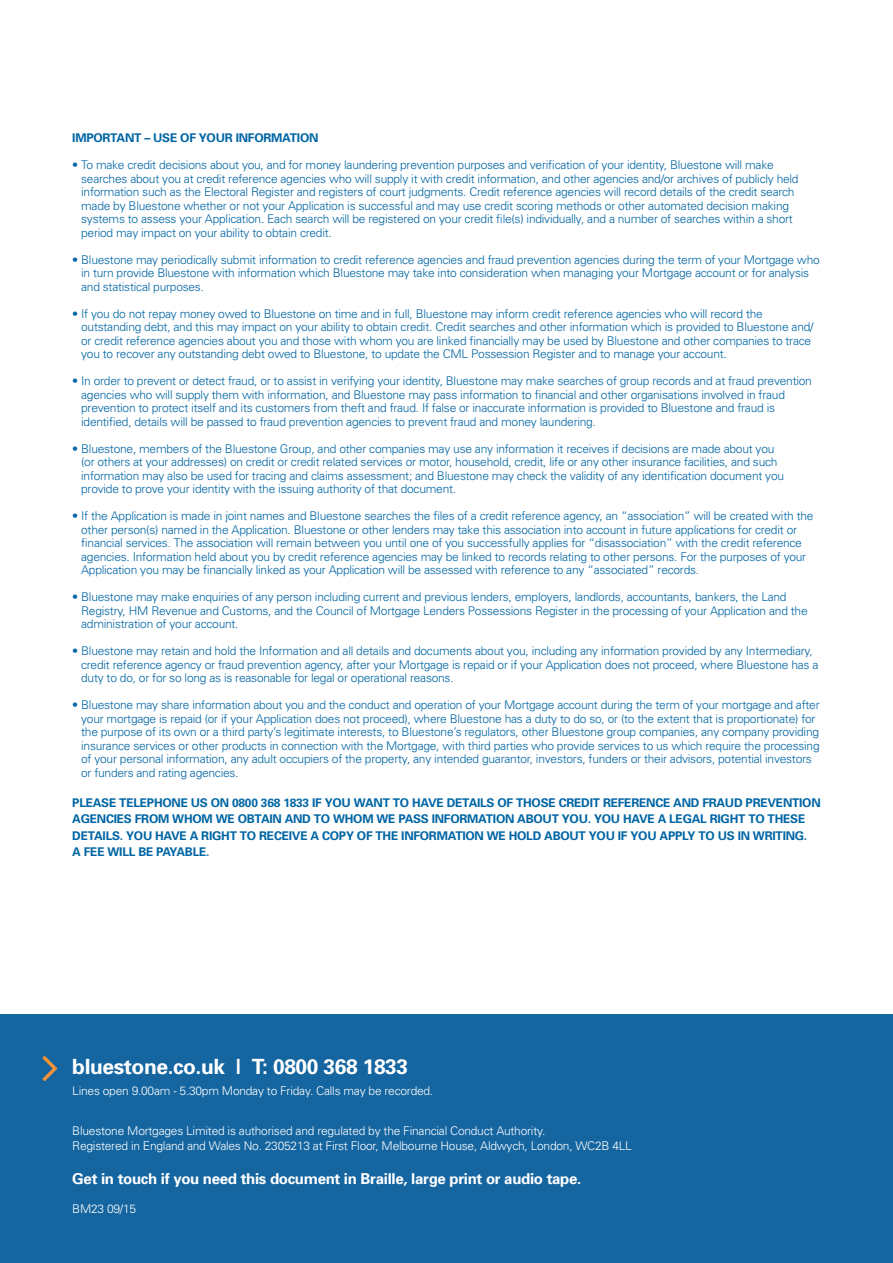
<style>
.page{position:relative;width:893px;height:1263px;background:#fff}
.page>*{position:absolute;margin:0;border:0;box-sizing:border-box;transform-origin:0 0}
.t1{font:700 21px "Univers";letter-spacing:-.02em;color:#fff}
.t2{font:700 15px "Univers";letter-spacing:-.02em;color:#fff}
.t3{font:300 12px/13.5px "Univers";letter-spacing:-.02em;color:#0065a4}
.t4{font:700 12px/16.5px "Univers";letter-spacing:-.02em;color:#0065a4}
.t5{font:300 12px/15px "Univers";letter-spacing:-.02em;color:#fff}
</style>
<div class="page">
<div style="left:0;top:1015px;width:893px;height:248px;background:#1465a0"></div>
<svg style="left:43px;top:1056px;width:14px;height:25px"></svg>
<p class="t4" style="left:72px;top:129px;width:248px">IMPORTANT – USE OF YOUR INFORMATION</p>
<p class="t3" style="left:81px;top:158px;width:719px;text-indent:-9px">• To make credit decisions about you, and for money laundering prevention purposes and verification of your identity, Bluestone will make searches about you at credit reference agencies who will supply it with credit information, and other agencies and/or archives of publicly held information such as the Electoral Register and registers of court judgments. Credit reference agencies will record details of the credit search made by Bluestone whether or not your Application is successful and may use credit scoring methods or other automated decision making systems to assess your Application. Each search will be registered on your credit file(s) individually, and a number of searches within a short period may impact on your ability to obtain credit.</p>
<p class="t3" style="left:81px;top:252px;width:740px;text-indent:-9px">• Bluestone may periodically submit information to credit reference agencies and fraud prevention agencies during the term of your Mortgage who in turn provide Bluestone with information which Bluestone may take into consideration when managing your Mortgage account or for analysis and statistical purposes.</p>
<p class="t3" style="left:81px;top:306px;width:734px;text-indent:-9px">• If you do not repay money owed to Bluestone on time and in full, Bluestone may inform credit reference agencies who will record the outstanding debt, and this may impact on your ability to obtain credit. Credit searches and other information which is provided to Bluestone and/ or credit reference agencies about you and those with whom you are linked financially may be used by Bluestone and other companies to trace you to recover any outstanding debt owed to Bluestone, to update the CML Possession Register and to manage your account.</p>
<p class="t3" style="left:81px;top:374px;width:732px;text-indent:-9px">• In order to prevent or detect fraud, or to assist in verifying your identity, Bluestone may make searches of group records and at fraud prevention agencies who will supply them with information, and Bluestone may pass information to financial and other organisations involved in fraud prevention to protect itself and its customers from theft and fraud. If false or inaccurate information is provided to Bluestone and fraud is identified, details will be passed to fraud prevention agencies to prevent fraud and money laundering.</p>
<p class="t3" style="left:81px;top:441px;width:704px;text-indent:-9px">• Bluestone, members of the Bluestone Group, and other companies may use any information it receives if decisions are made about you (or others at your addresses) on credit or credit related services or motor, household, credit, life or any other insurance facilities, and such information may also be used for tracing and claims assessment; and Bluestone may check the validity of any identification document you provide to prove your identity with the issuing authority of that document.</p>
<p class="t3" style="left:81px;top:509px;width:734px;text-indent:-9px">• If the Application is made in joint names and Bluestone searches the files of a credit reference agency, an “association” will be created with the other person(s) named in the Application. Bluestone or other lenders may take this association into account in future applications for credit or financial services. The association will remain between you until one of you successfully applies for “disassociation” with the credit reference agencies. Information held about you by credit reference agencies may be linked to records relating to other persons. For the purposes of your Application you may be financially linked as your Application will be assessed with reference to any “associated” records.</p>
<p class="t3" style="left:81px;top:590px;width:728px;text-indent:-9px">• Bluestone may make enquiries of any person including current and previous lenders, employers, landlords, accountants, bankers, the Land<br>Registry, HM Revenue and Customs, and the Council of Mortgage Lenders Possessions Register in the processing of your Application and the administration of your account.</p>
<p class="t3" style="left:81px;top:644px;width:739px;text-indent:-9px">• Bluestone may retain and hold the Information and all details and documents about you, including any information provided by any Intermediary, credit reference agency or fraud prevention agency, after your Mortgage is repaid or if your Application does not proceed, where Bluestone has a duty to do, or for so long as is reasonable for legal or operational reasons.</p>
<p class="t3" style="left:81px;top:698px;width:740px;text-indent:-9px">• Bluestone may share information about you and the conduct and operation of your Mortgage account during the term of your mortgage and after your mortgage is repaid (or if your Application does not proceed), where Bluestone has a duty to do so, or (to the extent that is proportionate) for the purpose of its own or a third party’s legitimate interests, to Bluestone’s regulators, other Bluestone group companies, any company providing insurance services or other products in connection with the Mortgage, with third parties who provide services to us which require the processing of your personal information, any adult occupiers of the property, any intended guarantor, investors, funders or their advisors, potential investors or funders and rating agencies.</p>
<p class="t4" style="left:72px;top:794px;width:750px">PLEASE TELEPHONE US ON 0800 368 1833 IF YOU WANT TO HAVE DETAILS OF THOSE CREDIT REFERENCE AND FRAUD PREVENTION AGENCIES FROM WHOM WE OBTAIN AND TO WHOM WE PASS INFORMATION ABOUT YOU. YOU HAVE A LEGAL RIGHT TO THESE DETAILS. YOU HAVE A RIGHT TO RECEIVE A COPY OF THE INFORMATION WE HOLD ABOUT YOU IF YOU APPLY TO US IN WRITING.<br>A FEE WILL BE PAYABLE.</p>
<h1 class="t1" style="left:72px;top:1053px;width:337px">bluestone.co.uk | T: 0800 368 1833</h1>
<p class="t5" style="left:72px;top:1082px;width:362px">Lines open 9.00am - 5.30pm Monday to Friday. Calls may be recorded.</p>
<p class="t5" style="left:72px;top:1123px;width:561px">Bluestone Mortgages Limited is authorised and regulated by the Financial Conduct Authority.<br>Registered in England and Wales No. 2305213 at First Floor, Melbourne House, Aldwych, London, WC2B 4LL</p>
<p class="t2" style="left:72px;top:1169px;width:511px">Get in touch if you need this document in Braille, large print or audio tape.</p>
<p class="t5" style="left:72px;top:1201px;width:65px">BM23 09/15</p>
</div>
